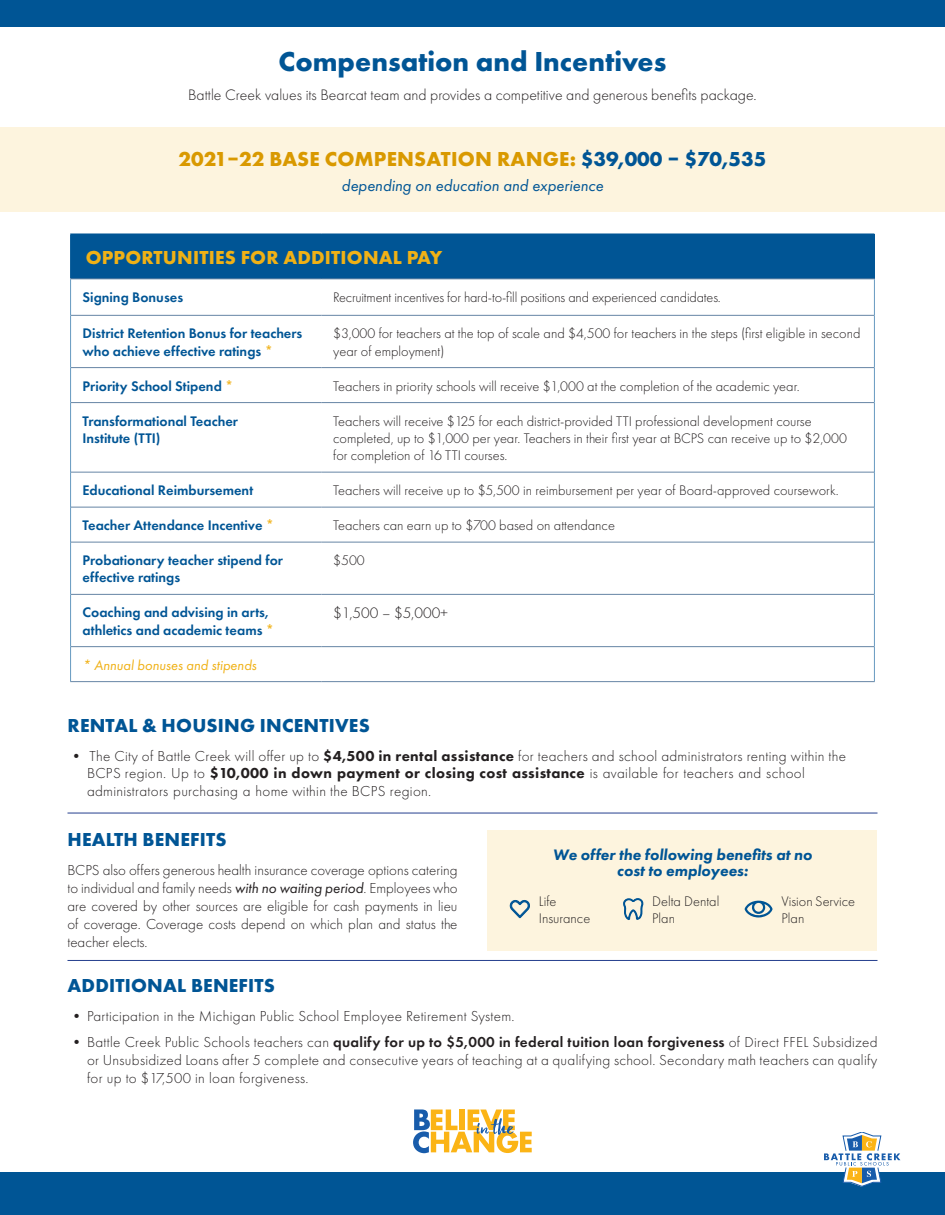
<style>
.page{position:relative;width:945px;height:1215px;background:#fff}
.page>*{position:absolute;margin:0;border:0;box-sizing:border-box;transform-origin:0 0}
.t1{font:700 28.5px "Futura PT";color:#005595}
.t2{font:700 21px "Futura PT";letter-spacing:.01em;color:#d99900}
.t3{font:700 19.5px "Futura PT";letter-spacing:.01em;color:#005595}
.t4{font:700 19.5px "Futura PT";letter-spacing:.01em;color:#f0b116}
.t5{font:italic 16.5px "Futura PT";color:#005595}
.t6{font:300 15.75px "Futura PT";color:#231f20}
.t7{font:italic 800 15.75px/15.9px "Futura PT";color:#005595;text-align:center}
.t8{font:300 15px/18px "Futura PT";letter-spacing:.02em;color:#231f20;text-align:justify}
.bullets{font:300 14.4px/17.2px "Futura PT";color:#231f20}
.t9{font:600 14.4px/17.2px "Futura PT";color:#005595}
.t10{font:italic 14.4px "Futura PT";color:#f0b116}
.s1{color:#005595}
.s2{color:#f0b116}
.s3{font-weight:800}
.s4{font-weight:400;font-style:italic}
.s5{font-weight:600}
</style>
<div class="page">
<div style="left:71px;top:234px;width:803px;height:45px;background:#005595"></div>
<hr style="left:70px;top:234px;width:1px;height:44px;background:#005595">
<hr style="left:70px;top:278px;width:251px;height:1px;background:#6685a5">
<hr style="left:321px;top:278px;width:554px;height:1px;background:#6685a5">
<hr style="left:71px;top:315px;width:250px;height:1px;background:#6685a5">
<hr style="left:321px;top:315px;width:553px;height:1px;background:#6685a5">
<hr style="left:71px;top:367px;width:250px;height:1px;background:#6685a5">
<hr style="left:321px;top:367px;width:553px;height:1px;background:#6685a5">
<hr style="left:71px;top:402px;width:250px;height:1px;background:#6685a5">
<hr style="left:321px;top:402px;width:553px;height:1px;background:#6685a5">
<hr style="left:71px;top:472px;width:250px;height:1px;background:#6685a5">
<hr style="left:321px;top:472px;width:553px;height:1px;background:#6685a5">
<hr style="left:71px;top:507px;width:250px;height:1px;background:#6685a5">
<hr style="left:321px;top:507px;width:553px;height:1px;background:#6685a5">
<hr style="left:71px;top:542px;width:250px;height:1px;background:#6685a5">
<hr style="left:321px;top:542px;width:553px;height:1px;background:#6685a5">
<hr style="left:71px;top:594px;width:250px;height:1px;background:#6685a5">
<hr style="left:321px;top:594px;width:553px;height:1px;background:#6685a5">
<hr style="left:71px;top:646px;width:250px;height:1px;background:#6685a5">
<hr style="left:321px;top:646px;width:553px;height:1px;background:#6685a5">
<hr style="left:70px;top:681px;width:251px;height:1px;background:#6685a5">
<hr style="left:321px;top:681px;width:554px;height:1px;background:#6685a5">
<hr style="left:70px;top:279px;width:1px;height:36px;background:#6699c0">
<hr style="left:70px;top:315px;width:1px;height:53px;background:#6699c0">
<hr style="left:70px;top:368px;width:1px;height:35px;background:#6699c0">
<hr style="left:70px;top:403px;width:1px;height:69px;background:#6699c0">
<hr style="left:70px;top:472px;width:1px;height:35px;background:#6699c0">
<hr style="left:70px;top:507px;width:1px;height:35px;background:#6699c0">
<hr style="left:70px;top:542px;width:1px;height:52px;background:#6699c0">
<hr style="left:70px;top:594px;width:1px;height:53px;background:#6699c0">
<hr style="left:70px;top:647px;width:1px;height:34px;background:#6699c0">
<hr style="left:874px;top:279px;width:1px;height:36px;background:#6699c0">
<hr style="left:874px;top:315px;width:1px;height:53px;background:#6699c0">
<hr style="left:874px;top:368px;width:1px;height:35px;background:#6699c0">
<hr style="left:874px;top:403px;width:1px;height:69px;background:#6699c0">
<hr style="left:874px;top:472px;width:1px;height:35px;background:#6699c0">
<hr style="left:874px;top:507px;width:1px;height:35px;background:#6699c0">
<hr style="left:874px;top:542px;width:1px;height:52px;background:#6699c0">
<hr style="left:874px;top:594px;width:1px;height:53px;background:#6699c0">
<hr style="left:874px;top:647px;width:1px;height:34px;background:#6699c0">
<div style="left:0;top:127px;width:945px;height:85px;background:#fdf4de"></div>
<div style="left:488px;top:830px;width:390px;height:120px;background:#fdf4de"></div>
<svg style="left:509px;top:900px;width:21px;height:19px"></svg>
<svg style="left:623px;top:898px;width:21px;height:22px"></svg>
<svg style="left:745px;top:900px;width:28px;height:18px"></svg>
<svg style="left:413px;top:1109px;width:119px;height:44px"></svg>
<div style="left:0;top:1173px;width:945px;height:42px;background:#005595"></div>
<svg style="left:824px;top:1132px;width:76px;height:55px"></svg>
<div style="left:0;top:0;width:945px;height:26px;background:#005595"></div>
<hr style="left:68px;top:813px;width:810px;height:1px;background:#253f8e">
<hr style="left:68px;top:960px;width:810px;height:1px;background:#253f8e">
<p class="t1" style="left:279px;top:43px;width:389px">Compensation and Incentives</p>
<p class="t6" style="left:188px;top:86px;width:570px">Battle Creek values its Bearcat team and provides a competitive and generous benefits package.</p>
<p class="t2" style="left:179px;top:145px;width:589px">2021–22 BASE COMPENSATION RANGE: <span class="s1">$39,000 – $70,535</span></p>
<p class="t5" style="left:342px;top:175px;width:263px">depending on education and experience</p>
<p class="t4" style="left:86px;top:245px;width:358px">OPPORTUNITIES FOR ADDITIONAL PAY</p>
<p class="t9" style="left:83px;top:288px;width:102px">Signing Bonuses</p>
<p class="bullets" style="left:333px;top:289px;width:389px">Recruitment incentives for hard-to-fill positions and experienced candidates.</p>
<p class="t9" style="left:83px;top:325px;width:221px">District Retention Bonus for teachers who achieve effective ratings <span class="s2">*</span></p>
<p class="bullets" style="left:333px;top:325px;width:529px">$3,000 for teachers at the top of scale and $4,500 for teachers in the steps (first eligible in second year of employment)</p>
<p class="t9" style="left:83px;top:377px;width:152px">Priority School Stipend <span class="s2">*</span></p>
<p class="bullets" style="left:333px;top:377px;width:468px">Teachers in priority schools will receive $1,000 at the completion of the academic year.</p>
<p class="t9" style="left:83px;top:412px;width:157px">Transformational Teacher<br>Institute (TTI)</p>
<p class="bullets" style="left:333px;top:412px;width:515px">Teachers will receive $125 for each district-provided TTI professional development course completed, up to $1,000 per year. Teachers in their first year at BCPS can receive up to $2,000 for completion of 16 TTI courses.</p>
<p class="t9" style="left:83px;top:482px;width:172px">Educational Reimbursement</p>
<p class="bullets" style="left:333px;top:482px;width:507px">Teachers will receive up to $5,500 in reimbursement per year of Board-approved coursework.</p>
<p class="t9" style="left:83px;top:517px;width:193px">Teacher Attendance Incentive <span class="s2">*</span></p>
<p class="bullets" style="left:333px;top:517px;width:283px">Teachers can earn up to $700 based on attendance</p>
<p class="t9" style="left:83px;top:552px;width:202px">Probationary teacher stipend for effective ratings</p>
<p class="bullets" style="left:333px;top:552px;width:33px">$500</p>
<p class="t9" style="left:83px;top:604px;width:193px">Coaching and advising in arts, athletics and academic teams <span class="s2">*</span></p>
<p class="t6" style="left:333px;top:604px;width:116px">$1,500 – $5,000+</p>
<p class="t10" style="left:83px;top:656px;width:176px">* Annual bonuses and stipends</p>
<p class="t3" style="left:68px;top:712px;width:304px">RENTAL &amp; HOUSING INCENTIVES</p>
<p class="t8" style="left:87px;top:747px;width:761px;text-align:left;text-indent:-18px">• The City of Battle Creek will offer up to <span class="s3">$4,500 in rental assistance</span> for teachers and school administrators renting within the<br>BCPS region. Up to <span class="s3">$10,000 in down payment or closing cost assistance</span> is available for teachers and school administrators purchasing a home within the BCPS region.</p>
<p class="t3" style="left:68px;top:827px;width:161px">HEALTH BENEFITS</p>
<p class="t8" style="left:68px;top:861px;width:392px">BCPS also offers generous health insurance coverage options catering to individual and family needs <span class="s4">with no waiting period</span>. Employees who are covered by other sources are eligible for cash payments in lieu of coverage. Coverage costs depend on which plan and status the teacher elects.</p>
<p class="t7" style="left:553px;top:847px;width:261px">We offer the following benefits at no cost to employees:</p>
<p class="bullets" style="left:539px;top:893px;width:19px">Life</p>
<p class="bullets" style="left:539px;top:910px;width:53px">Insurance</p>
<p class="bullets" style="left:652px;top:892px;width:69px">Delta Dental<br>Plan</p>
<p class="bullets" style="left:782px;top:893px;width:75px">Vision Service<br>Plan</p>
<p class="t3" style="left:68px;top:973px;width:209px">ADDITIONAL BENEFITS</p>
<p class="t8" style="left:69px;top:1007px;width:447px">• Participation in the Michigan Public School Employee Retirement System.</p>
<p class="t8" style="left:87px;top:1033px;width:792px;text-indent:-18px">• Battle Creek Public Schools teachers can <span class="s5">qualify for up to $5,000 in federal tuition loan forgiveness</span> of Direct FFEL Subsidized or Unsubsidized Loans after 5 complete and consecutive years of teaching at a qualifying school. Secondary math teachers can qualify for up to $17,500 in loan forgiveness.</p>
</div>
